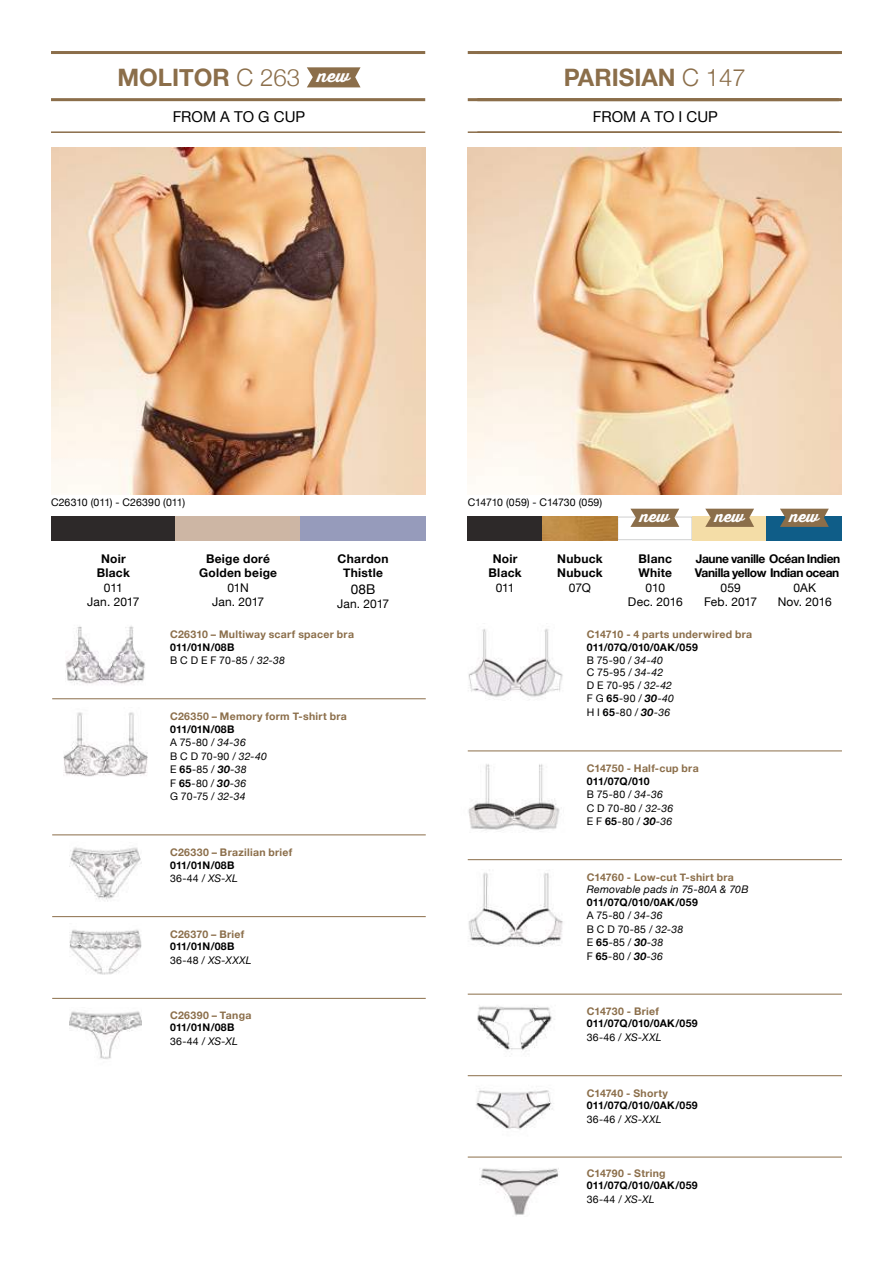
<style>
.page{position:relative;width:893px;height:1263px;background:#fff}
.page>*{position:absolute;margin:0;border:0;box-sizing:border-box;transform-origin:0 0}
.t1{font:700 24px "Helvetica Neue";color:#8b6e4a}
.t2{font:800 15.3px "Thirsty Script";color:#fff}
.t3{font:15px "Helvetica Neue";color:#000}
.t4{font:13.5px "Helvetica Neue";color:#000}
.t5{font:700 12px/14.4px "Helvetica Neue";letter-spacing:.02em;color:#000;text-align:center}
.t6{font:12px/14.4px "Helvetica Neue";letter-spacing:-.005em;color:#000;text-align:center}
.t7{font:700 12px/14.4px "Helvetica Neue";letter-spacing:-.03em;color:#000}
.t8{font:10.5px/13.5px "Helvetica Neue";letter-spacing:.005em;color:#000}
.t9{font:700 10.5px "Helvetica Neue";letter-spacing:.025em;color:#8b6e4a}
.t10{font:700 10.5px/13.5px "Helvetica Neue";letter-spacing:.01em;color:#000}
.t11{font:italic 10.5px "Helvetica Neue";letter-spacing:.02em;color:#000}
.s1{font-weight:300}
.s2{font-weight:400}
.s3{font-weight:400;font-style:italic}
.s4{font-weight:700}
.s5{font-style:italic}
.s6{font-weight:700;font-style:italic}
</style>
<div class="page">
<hr style="left:468px;top:51px;width:374px;height:3px;background:#8b6e4a">
<hr style="left:51px;top:51px;width:374px;height:3px;background:#8b6e4a">
<hr style="left:468px;top:98px;width:374px;height:3px;background:#8b6e4a">
<hr style="left:51px;top:98px;width:374px;height:3px;background:#8b6e4a">
<hr style="left:468px;top:131px;width:374px;height:2px;background:#8b6e4a">
<hr style="left:51px;top:131px;width:374px;height:2px;background:#8b6e4a">
<svg style="left:307px;top:67px;width:54px;height:20px"></svg>
<img style="left:65px;top:626px;width:80px;height:59px">
<img style="left:69px;top:847px;width:73px;height:55px">
<img style="left:64px;top:712px;width:83px;height:65px">
<img style="left:51px;top:148px;width:374px;height:346px">
<img style="left:51px;top:517px;width:374px;height:23px">
<hr style="left:52px;top:698px;width:374px;height:1px;background:#8b6e4a">
<hr style="left:52px;top:834px;width:374px;height:1px;background:#8b6e4a">
<img style="left:69px;top:929px;width:73px;height:46px">
<img style="left:69px;top:1011px;width:73px;height:48px">
<hr style="left:52px;top:916px;width:374px;height:1px;background:#8b6e4a">
<hr style="left:52px;top:998px;width:374px;height:1px;background:#8b6e4a">
<img style="left:468px;top:628px;width:95px;height:72px">
<img style="left:468px;top:764px;width:92px;height:66px">
<img style="left:468px;top:872px;width:95px;height:75px">
<img style="left:468px;top:1076px;width:93px;height:54px">
<img style="left:477px;top:1006px;width:78px;height:46px">
<img style="left:480px;top:1168px;width:79px;height:48px">
<img style="left:468px;top:148px;width:374px;height:346px">
<hr style="left:468px;top:750px;width:374px;height:1px;background:#8b6e4a">
<hr style="left:468px;top:859px;width:374px;height:1px;background:#8b6e4a">
<hr style="left:468px;top:994px;width:374px;height:1px;background:#8b6e4a">
<hr style="left:468px;top:1075px;width:374px;height:1px;background:#8b6e4a">
<hr style="left:468px;top:1157px;width:374px;height:1px;background:#8b6e4a">
<img style="left:468px;top:517px;width:374px;height:23px">
<div style="left:617px;top:517px;width:75px;height:23px;border:1px solid #cfd0d0"></div>
<svg style="left:705px;top:509px;width:49px;height:18px"></svg>
<svg style="left:630px;top:509px;width:49px;height:18px"></svg>
<svg style="left:780px;top:509px;width:49px;height:18px"></svg>
<h1 class="t1" style="left:117px;top:63px;width:234px">MOLITOR <span class="s1">C 263</span> <sup>new</sup></h1>
<h3 class="t3" style="left:173px;top:108px;width:134px">FROM A TO G CUP</h3>
<h1 class="t1" style="left:564px;top:63px;width:184px">PARISIAN <span class="s1">C 147</span></h1>
<h3 class="t3" style="left:593px;top:108px;width:127px">FROM A TO I CUP</h3>
<p class="t8" style="left:51px;top:495px;width:136px">C26310 (011) - C26390 (011)</p>
<p class="t8" style="left:468px;top:495px;width:136px">C14710 (059) - C14730 (059)</p>
<p class="t5" style="left:97px;top:551px;width:35px">Noir<br>Black</p>
<p class="t6" style="left:87px;top:580px;width:54px">011<br>Jan. 2017</p>
<p class="t5" style="left:199px;top:551px;width:80px">Beige doré<br>Golden beige</p>
<p class="t6" style="left:212px;top:580px;width:54px">01N<br>Jan. 2017</p>
<p class="t5" style="left:338px;top:551px;width:52px">Chardon<br>Thistle</p>
<p class="t4" style="left:351px;top:581px;width:26px">08B</p>
<p class="t6" style="left:337px;top:596px;width:54px">Jan. 2017</p>
<p class="t5" style="left:489px;top:551px;width:35px">Noir<br>Black</p>
<p class="t6" style="left:496px;top:580px;width:20px">011</p>
<p class="t5" style="left:557px;top:551px;width:47px;text-align:left">Nubuck<br>Nubuck</p>
<p class="t6" style="left:569px;top:580px;width:24px">07Q</p>
<h2 class="t2" style="left:640px;top:505px;width:31px">new</h2>
<h2 class="t2" style="left:715px;top:505px;width:31px">new</h2>
<h2 class="t2" style="left:790px;top:505px;width:31px">new</h2>
<p class="t5" style="left:638px;top:551px;width:35px;text-align:left">Blanc<br>White</p>
<p class="t6" style="left:628px;top:580px;width:56px">010<br>Dec. 2016</p>
<p class="t7" style="left:695px;top:551px;width:147px">Jaune vanille Océan Indien<br>Vanilla yellow Indian ocean</p>
<p class="t6" style="left:704px;top:580px;width:55px">059<br>Feb. 2017</p>
<p class="t6" style="left:778px;top:580px;width:56px">0AK<br>Nov. 2016</p>
<p class="t9" style="left:170px;top:628px;width:185px">C26310 – Multiway scarf spacer bra</p>
<p class="t10" style="left:170px;top:640px;width:116px">011/01N/08B<br><span class="s2">B C D E F 70-85 /</span> <span class="s3">32-38</span></p>
<p class="t9" style="left:170px;top:710px;width:178px">C26350 – Memory form T-shirt bra</p>
<p class="t8" style="left:170px;top:722px;width:98px"><span class="s4">011/01N/08B<br></span>A 75-80 / <span class="s5">34-36<br></span>B C D 70-90 / <span class="s5">32-40<br></span>E <span class="s4">65</span>-85 / <span class="s6">30</span><span class="s5">-38<br></span>F <span class="s4">65</span>-80 / <span class="s6">30</span><span class="s5">-36<br></span>G 70-75 / <span class="s5">32-34</span></p>
<p class="t9" style="left:170px;top:846px;width:124px">C26330 – Brazilian brief</p>
<p class="t10" style="left:170px;top:858px;width:69px">011/01N/08B<br><span class="s2">36-44 /</span> <span class="s3">XS-XL</span></p>
<p class="t9" style="left:170px;top:928px;width:76px">C26370 – Brief</p>
<p class="t10" style="left:170px;top:940px;width:83px">011/01N/08B<br><span class="s2">36-48 /</span> <span class="s3">XS-XXXL</span></p>
<p class="t9" style="left:170px;top:1008px;width:83px">C26390 – Tanga</p>
<p class="t10" style="left:170px;top:1021px;width:69px">011/01N/08B<br><span class="s2">36-44 /</span> <span class="s3">XS-XL</span></p>
<p class="t9" style="left:587px;top:628px;width:167px">C14710 - 4 parts underwired bra</p>
<p class="t8" style="left:587px;top:641px;width:113px;line-height:12.9px"><span class="s4">011/07Q/010/0AK/059<br></span>B 75-90 / <span class="s5">34-40<br></span>C 75-95 / <span class="s5">34-42<br></span>D E 70-95 / <span class="s5">32-42<br></span>F G <span class="s4">65</span>-90 / <span class="s6">30</span><span class="s5">-40<br></span>H I <span class="s4">65</span>-80 / <span class="s6">30</span><span class="s5">-36</span></p>
<p class="t9" style="left:587px;top:762px;width:113px">C14750 - Half-cup bra</p>
<p class="t8" style="left:587px;top:774px;width:88px"><span class="s4">011/07Q/010<br></span>B 75-80 / <span class="s5">34-36<br></span>C D 70-80 / <span class="s5">32-36<br></span>E F <span class="s4">65</span>-80 / <span class="s6">30</span><span class="s5">-36</span></p>
<p class="t9" style="left:587px;top:870px;width:149px">C14760 - Low-cut T-shirt bra</p>
<p class="t11" style="left:587px;top:883px;width:163px">Removable pads in 75-80A &amp; 70B</p>
<p class="t8" style="left:587px;top:895px;width:113px"><span class="s4">011/07Q/010/0AK/059<br></span>A 75-80 / <span class="s5">34-36<br></span>B C D 70-85 / <span class="s5">32-38<br></span>E <span class="s4">65</span>-85 / <span class="s6">30</span><span class="s5">-38<br></span>F <span class="s4">65</span>-80 / <span class="s6">30</span><span class="s5">-36</span></p>
<p class="t9" style="left:587px;top:1004px;width:74px">C14730 - Brief</p>
<p class="t10" style="left:587px;top:1016px;width:113px">011/07Q/010/0AK/059<br><span class="s2">36-46 /</span> <span class="s3">XS-XXL</span></p>
<p class="t9" style="left:587px;top:1086px;width:83px">C14740 - Shorty</p>
<p class="t10" style="left:587px;top:1098px;width:113px">011/07Q/010/0AK/059<br><span class="s2">36-46 /</span> <span class="s3">XS-XXL</span></p>
<p class="t9" style="left:587px;top:1166px;width:80px">C14790 - String</p>
<p class="t10" style="left:587px;top:1178px;width:113px">011/07Q/010/0AK/059<br><span class="s2">36-44 /</span> <span class="s3">XS-XL</span></p>
</div>
